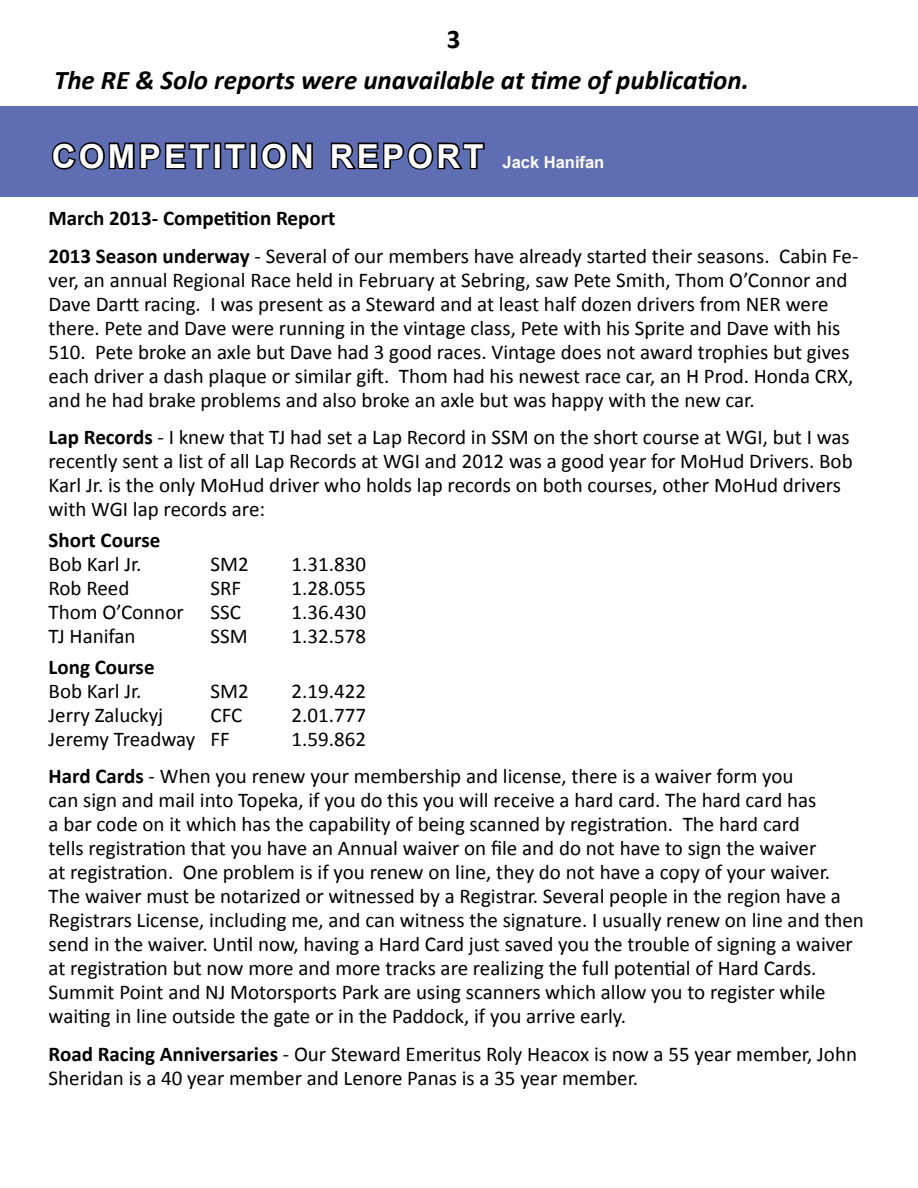
<style>
.page{position:relative;width:918px;height:1188px;background:#fff}
.page>*{position:absolute;margin:0;border:0;box-sizing:border-box;transform-origin:0 0}
.t1{font:700 33px "Arial";letter-spacing:.1em;color:#fff}
.t2{font:italic 700 27px "Calibri";color:#000}
.t3{font:700 27px "Calibri";color:#000}
.t4{font:21px/24px "Calibri";color:#000}
.t5{font:700 21px "Calibri";color:#000}
.t6{font:700 16.5px "Arial";color:#fff}
.s1{font-size:33px}
.s2{font-weight:700}
</style>
<div class="page">
<div style="left:0;top:106px;width:918px;height:91px;background:#5f6db3"></div>
<svg style="left:51px;top:142px;width:160px;height:28px"></svg>
<div style="left:214px;top:143px;width:7px;height:26px;border:3px solid #000"></div>
<svg style="left:224px;top:142px;width:23px;height:28px"></svg>
<div style="left:249px;top:143px;width:8px;height:26px;border:3px solid #000"></div>
<svg style="left:261px;top:142px;width:52px;height:28px"></svg>
<svg style="left:330px;top:142px;width:155px;height:28px"></svg>
<p class="t3" style="left:447px;top:22px;width:15px">3</p>
<p class="t2" style="left:54px;top:63px;width:696px">The RE &amp; Solo reports were unavailable at time of publication.</p>
<h1 class="t1" style="left:52px;top:134px;width:28px">COMP</h1>
<h1 class="t1" style="left:164px;top:134px;width:245px">ETITION REPOR</h1>
<p class="t6" style="left:464px;top:151px;width:142px"><span class="s1">T</span> JACK HANIFAN</p>
<p class="t4" style="left:49px;top:200px;width:811px;line-height:37.5px"><span class="s2">March 2013- Competition Report<br>2013 Season underway</span> - Several of our members have already started their seasons. Cabin Fe-</p>
<p class="t4" style="left:49px;top:268px;width:806px">ver, an annual Regional Race held in February at Sebring, saw Pete Smith, Thom O’Connor and Dave Dartt racing. I was present as a Steward and at least half dozen drivers from NER were there. Pete and Dave were running in the vintage class, Pete with his Sprite and Dave with his 510. Pete broke an axle but Dave had 3 good races. Vintage does not award trophies but gives each driver a dash plaque or similar gift. Thom had his newest race car, an H Prod. Honda CRX, and he had brake problems and also broke an axle but was happy with the new car.</p>
<p class="t4" style="left:49px;top:425px;width:806px"><span class="s2">Lap Records</span> - I knew that TJ had set a Lap Record in SSM on the short course at WGI, but I was recently sent a list of all Lap Records at WGI and 2012 was a good year for MoHud Drivers. Bob Karl Jr. is the only MoHud driver who holds lap records on both courses, other MoHud drivers with WGI lap records are:</p>
<p class="t5" style="left:49px;top:527px;width:113px">Short Course</p>
<p class="t4" style="left:49px;top:552px;width:94px">Bob Karl Jr.</p>
<p class="t4" style="left:211px;top:552px;width:40px">SM2</p>
<p class="t4" style="left:292px;top:552px;width:76px">1.31.830</p>
<p class="t4" style="left:49px;top:576px;width:82px">Rob Reed</p>
<p class="t4" style="left:211px;top:576px;width:32px">SRF</p>
<p class="t4" style="left:292px;top:576px;width:76px">1.28.055</p>
<p class="t4" style="left:49px;top:600px;width:137px">Thom O’Connor</p>
<p class="t4" style="left:211px;top:600px;width:32px">SSC</p>
<p class="t4" style="left:292px;top:600px;width:76px">1.36.430</p>
<p class="t4" style="left:49px;top:624px;width:89px">TJ Hanifan</p>
<p class="t4" style="left:211px;top:624px;width:39px">SSM</p>
<p class="t4" style="left:292px;top:624px;width:76px">1.32.578</p>
<p class="t5" style="left:49px;top:653px;width:107px">Long Course</p>
<p class="t4" style="left:49px;top:679px;width:94px">Bob Karl Jr.</p>
<p class="t4" style="left:211px;top:679px;width:40px">SM2</p>
<p class="t4" style="left:292px;top:679px;width:76px">2.19.422</p>
<p class="t4" style="left:49px;top:703px;width:116px">Jerry Zaluckyj</p>
<p class="t4" style="left:211px;top:703px;width:33px">CFC</p>
<p class="t4" style="left:292px;top:703px;width:76px">2.01.777</p>
<p class="t4" style="left:49px;top:727px;width:183px">Jeremy Treadway FF</p>
<p class="t4" style="left:49px;top:720px;width:747px;line-height:37.5px;text-indent:243px">1.59.862<br><span class="s2">Hard Cards</span> - When you renew your membership and license, there is a waiver form you</p>
<p class="t4" style="left:49px;top:788px;width:817px">can sign and mail into Topeka, if you do this you will receive a hard card. The hard card has<br>a bar code on it which has the capability of being scanned by registration. The hard card<br>tells registration that you have an Annual waiver on file and do not have to sign the waiver<br>at registration. One problem is if you renew on line, they do not have a copy of your waiver.<br>The waiver must be notarized or witnessed by a Registrar. Several people in the region have a Registrars License, including me, and can witness the signature. I usually renew on line and then send in the waiver. Until now, having a Hard Card just saved you the trouble of signing a waiver at registration but now more and more tracks are realizing the full potential of Hard Cards.<br>Summit Point and NJ Motorsports Park are using scanners which allow you to register while waiting in line outside the gate or in the Paddock, if you arrive early.</p>
<p class="t4" style="left:49px;top:1042px;width:810px"><span class="s2">Road Racing Anniversaries</span> - Our Steward Emeritus Roly Heacox is now a 55 year member, John<br>Sheridan is a 40 year member and Lenore Panas is a 35 year member.</p>
</div>
